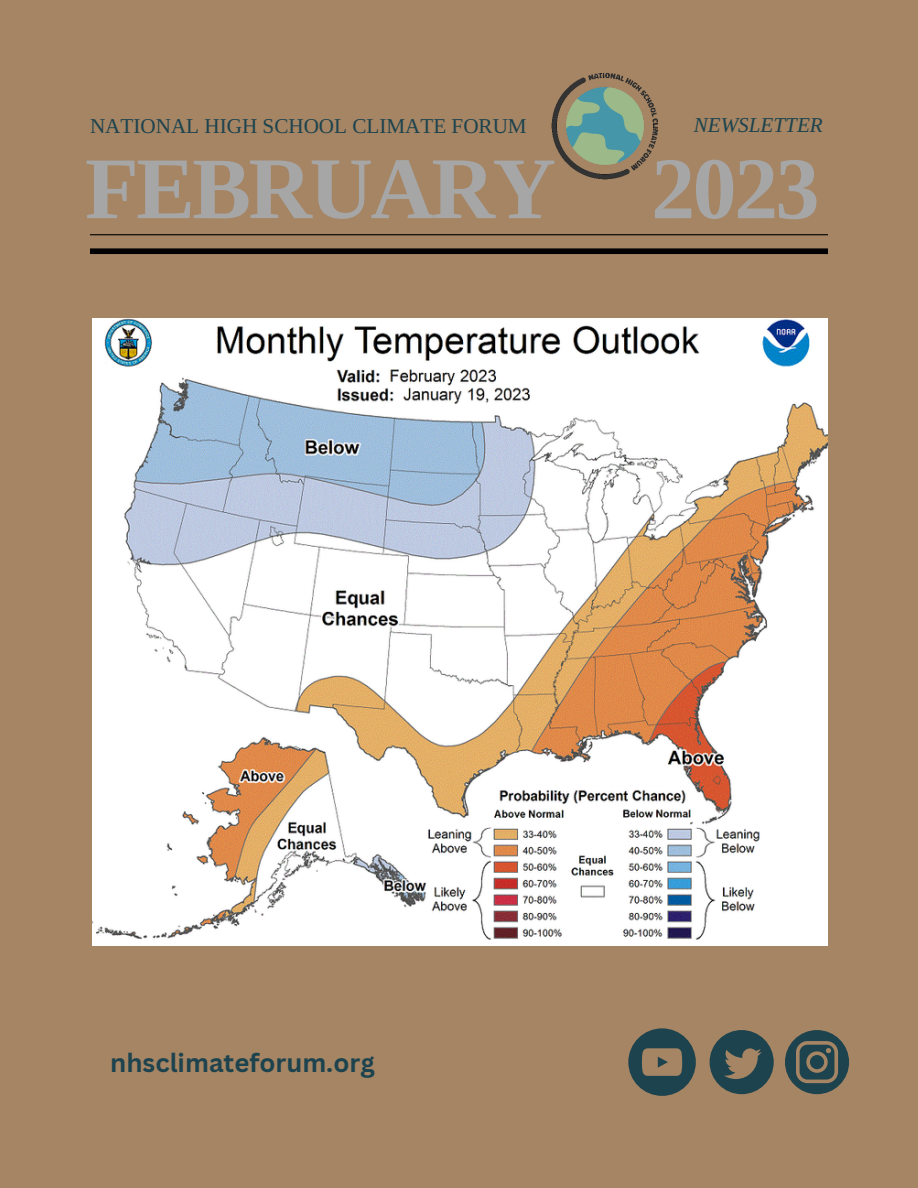
<style>
.page{position:relative;width:918px;height:1188px;background:#a58564}
.page>*{position:absolute;margin:0;border:0;box-sizing:border-box;transform-origin:0 0}
.t1{font:700 87.9px "Libra Serif Modern";letter-spacing:-.03em;color:#a6a6a6}
.t2{font:700 25.65px "Canva Sans";color:#1d434e}
.t3{font:21.15px "Libra Serif Modern";color:#1d434e}
.t4{font:italic 21.15px "Libra Serif Modern";color:#1d434e}
</style>
<div class="page">
<hr style="left:90px;top:234px;width:738px;height:1px;background:#000">
<div style="left:90px;top:248px;width:738px;height:6px;background:#000"></div>
<svg style="left:710px;top:1030px;width:64px;height:64px"></svg>
<svg style="left:785px;top:1030px;width:64px;height:64px"></svg>
<svg style="left:628px;top:1028px;width:68px;height:68px"></svg>
<img style="left:551px;top:72px;width:107px;height:108px">
<img style="left:93px;top:319px;width:735px;height:626px">
<p class="t3" style="left:90px;top:115px;width:438px">NATIONAL HIGH SCHOOL CLIMATE FORUM</p>
<p class="t4" style="left:694px;top:113px;width:131px">NEWSLETTER</p>
<h1 class="t1" style="left:85px;top:138px;width:736px">FEBRUARY 2023</h1>
<p class="t2" style="left:110px;top:1044px;width:266px">nhsclimateforum.org</p>
</div>
